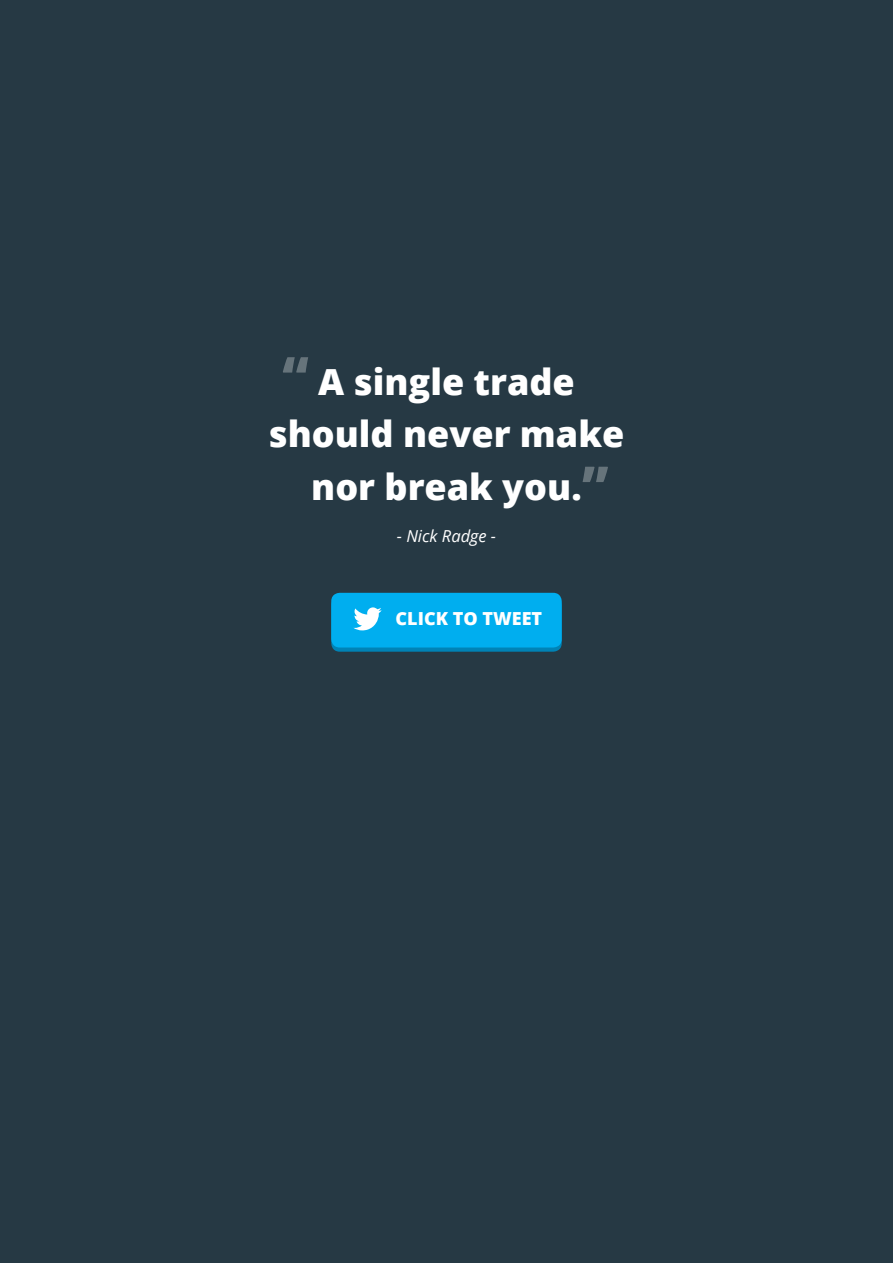
<style>
.page{position:relative;width:893px;height:1263px;background:#263944}
.page>*{position:absolute;margin:0;border:0;box-sizing:border-box;transform-origin:0 0}
.t1{font:800 36px/52.5px "Open Sans";color:#fff;text-align:center}
.t2{font:800 18px "Open Sans";color:#fff}
.t3{font:italic 16.5px "Open Sans";color:#fff}
</style>
<div class="page">
<svg style="left:331px;top:597px;width:231px;height:55px"></svg>
<div style="left:331px;top:593px;width:231px;height:54px;background:#00aeef;border-radius:9px"></div>
<svg style="left:353px;top:607px;width:29px;height:23px"></svg>
<svg style="left:583px;top:467px;width:25px;height:15px"></svg>
<svg style="left:283px;top:357px;width:25px;height:16px"></svg>
<p class="t1" style="left:269px;top:353px;width:357px">A single trade should never make nor break you.</p>
<p class="t3" style="left:397px;top:525px;width:101px">- Nick Radge -</p>
<p class="t2" style="left:396px;top:605px;width:148px">CLICK TO TWEET</p>
</div>
